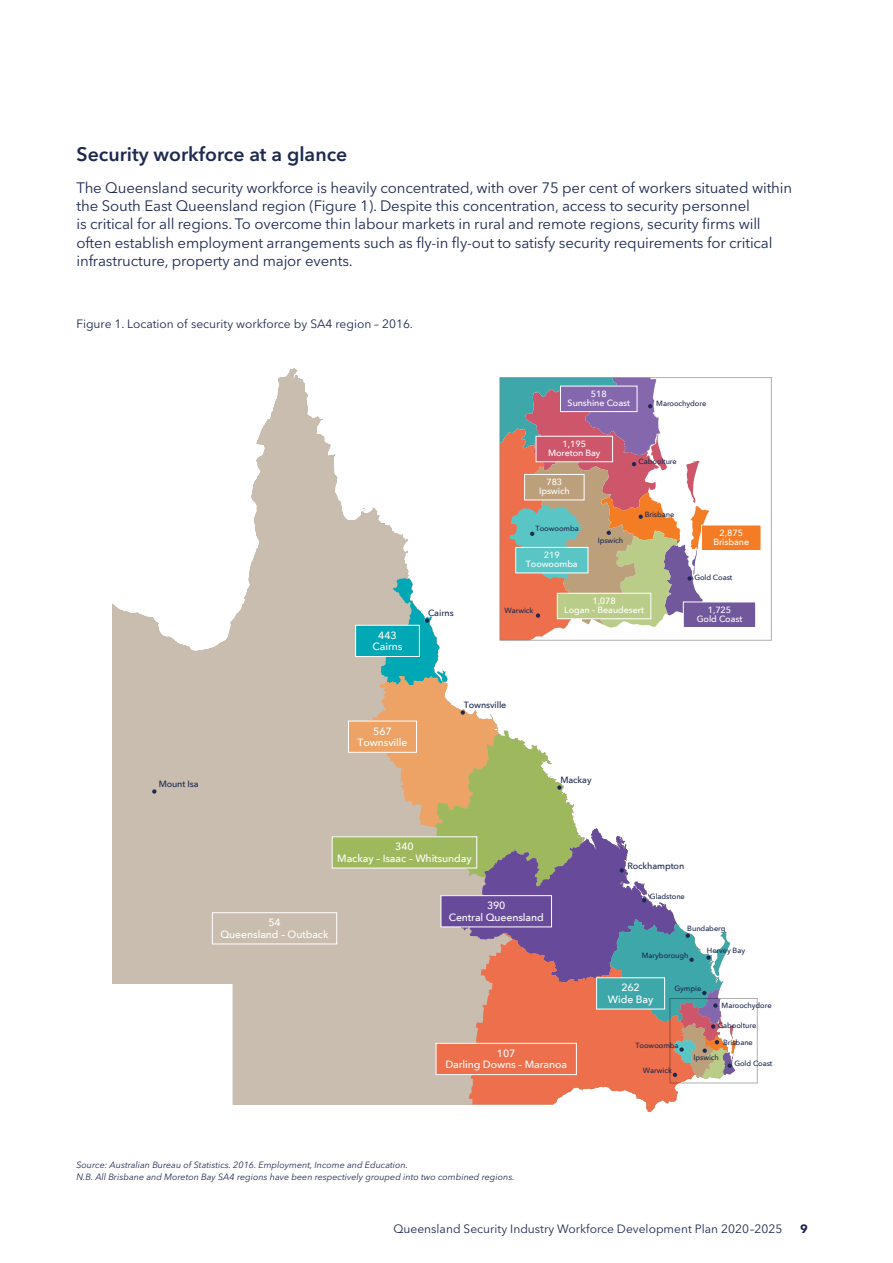
<style>
.page{position:relative;width:893px;height:1263px;background:#fff}
.page>*{position:absolute;margin:0;border:0;box-sizing:border-box;transform-origin:0 0}
.t1{font:600 19.5px "Avenir Next LT Pro";color:#1d2a50}
.t2{font:15px/18.3px "Avenir Next LT Pro";letter-spacing:-.01em;color:#1d2a50}
.t3{font:12px "Avenir Next LT Pro";color:#1d2a50}
.t4{font:700 12px "Avenir Next LT Pro";color:#1d2a50}
.t5{font:500 10.5px/11.2px "Avenir Next";letter-spacing:-.01em;color:#fff;text-align:center}
.t6{font:italic 9px/12px "Avenir Next LT Pro";color:#1d2a50}
.t7{font:500 9px/9px "Avenir Next";letter-spacing:-.01em;color:#fff;text-align:center}
.t8{font:500 9px "Avenir Next";letter-spacing:-.01em;color:#1d2a50}
.t9{font:500 7.5px "Avenir Next";letter-spacing:-.01em;color:#1d2a50}
</style>
<div class="page">
<svg style="left:112px;top:368px;width:598px;height:737px;fill:#c8bdae"></svg>
<svg style="left:257px;top:441px;width:242px;height:386px;fill:#c8bdae"></svg>
<div style="left:212px;top:913px;width:125px;height:31px;background:#c8bdae"></div>
<div style="left:212px;top:912px;width:125px;height:32px;border:1px solid #fff"></div>
<div style="left:332px;top:837px;width:145px;height:31px;background:#9eb85e"></div>
<div style="left:332px;top:836px;width:145px;height:32px;border:1px solid #fff"></div>
<div style="left:348px;top:721px;width:68px;height:31px;background:#eda366"></div>
<div style="left:348px;top:721px;width:69px;height:32px;border:1px solid #fff"></div>
<div style="left:356px;top:625px;width:63px;height:31px;background:#00a7b5"></div>
<div style="left:355px;top:625px;width:65px;height:32px;border:1px solid #fff"></div>
<svg style="left:152px;top:789px;width:4px;height:5px"></svg>
<svg style="left:381px;top:578px;width:67px;height:107px"></svg>
<svg style="left:435px;top:731px;width:302px;height:381px"></svg>
<svg style="left:461px;top:710px;width:4px;height:5px"></svg>
<svg style="left:500px;top:378px;width:209px;height:262px"></svg>
<div style="left:560px;top:386px;width:77px;height:26px;background:#8467ad"></div>
<div style="left:560px;top:386px;width:77px;height:26px;border:1px solid #fff"></div>
<div style="left:536px;top:436px;width:77px;height:26px;background:#cd566b"></div>
<div style="left:536px;top:436px;width:77px;height:26px;border:1px solid #fff"></div>
<div style="left:525px;top:474px;width:59px;height:26px;background:#bca07c"></div>
<div style="left:524px;top:474px;width:60px;height:26px;border:1px solid #fff"></div>
<div style="left:701px;top:525px;width:60px;height:25px;background:#f47c25"></div>
<div style="left:701px;top:525px;width:60px;height:26px;border:1px solid #fff"></div>
<div style="left:516px;top:547px;width:72px;height:26px;background:#5ac5c5"></div>
<div style="left:515px;top:547px;width:73px;height:26px;border:1px solid #fff"></div>
<div style="left:683px;top:602px;width:73px;height:25px;background:#71579b"></div>
<div style="left:683px;top:602px;width:73px;height:26px;border:1px solid #fff"></div>
<div style="left:557px;top:593px;width:94px;height:26px;background:#bacd88"></div>
<div style="left:557px;top:593px;width:94px;height:26px;border:1px solid #fff"></div>
<h1 class="t1" style="left:77px;top:143px;width:272px">Security workforce at a glance</h1>
<p class="t2" style="left:77px;top:178px;width:717px">The Queensland security workforce is heavily concentrated, with over 75 per cent of workers situated within the South East Queensland region (Figure 1). Despite this concentration, access to security personnel<br>is critical for all regions. To overcome thin labour markets in rural and remote regions, security firms will often establish employment arrangements such as fly‑in fly‑out to satisfy security requirements for critical infrastructure, property and major events.</p>
<p class="t3" style="left:77px;top:317px;width:338px">Figure 1. Location of security workforce by SA4 region – 2016.</p>
<p class="t8" style="left:159px;top:776px;width:41px">Mount Isa</p>
<p class="t5" style="left:373px;top:629px;width:31px">443<br>Cairns</p>
<p class="t5" style="left:358px;top:725px;width:51px">567<br>Townsville</p>
<p class="t8" style="left:428px;top:606px;width:27px">Cairns</p>
<p class="t7" style="left:568px;top:389px;width:64px">518<br>Sunshine Coast</p>
<p class="t7" style="left:548px;top:439px;width:54px">1,195<br>Moreton Bay</p>
<p class="t7" style="left:539px;top:477px;width:32px">783<br>Ipswich</p>
<p class="t9" style="left:536px;top:522px;width:45px">Toowoomba</p>
<p class="t7" style="left:526px;top:550px;width:53px">219<br>Toowoomba</p>
<p class="t9" style="left:598px;top:534px;width:27px">Ipswich</p>
<p class="t9" style="left:656px;top:397px;width:52px">Maroochydore</p>
<p class="t9" style="left:638px;top:455px;width:40px">Caboolture</p>
<p class="t9" style="left:645px;top:508px;width:31px">Brisbane</p>
<p class="t7" style="left:713px;top:528px;width:37px">2,875<br>Brisbane</p>
<p class="t9" style="left:694px;top:571px;width:40px">Gold Coast</p>
<p class="t9" style="left:504px;top:604px;width:31px">Warwick</p>
<p class="t7" style="left:564px;top:596px;width:81px">1,078<br>Logan – Beaudesert</p>
<p class="t7" style="left:697px;top:605px;width:47px">1,725<br>Gold Coast</p>
<p class="t8" style="left:464px;top:697px;width:44px">Townsville</p>
<p class="t8" style="left:560px;top:773px;width:33px">Mackay</p>
<p class="t5" style="left:337px;top:841px;width:136px">340<br>Mackay – Isaac – Whitsunday</p>
<p class="t5" style="left:221px;top:917px;width:110px">54<br>Queensland – Outback</p>
<p class="t5" style="left:449px;top:900px;width:97px">390<br>Central Queensland</p>
<p class="t5" style="left:445px;top:1047px;width:123px">107<br>Darling Downs – Maranoa</p>
<p class="t6" style="left:77px;top:1158px;width:440px">Source: Australian Bureau of Statistics. 2016. Employment, Income and Education.<br>N.B. All Brisbane and Moreton Bay SA4 regions have been respectively grouped into two combined regions.</p>
<p class="t8" style="left:627px;top:858px;width:58px">Rockhampton</p>
<p class="t9" style="left:650px;top:890px;width:37px">Gladstone</p>
<p class="t9" style="left:687px;top:922px;width:40px">Bundaberg</p>
<p class="t9" style="left:707px;top:944px;width:40px">Hervey Bay</p>
<p class="t9" style="left:642px;top:949px;width:48px">Maryborough</p>
<p class="t5" style="left:608px;top:982px;width:47px">262<br>Wide Bay</p>
<p class="t9" style="left:674px;top:982px;width:28px">Gympie</p>
<p class="t9" style="left:635px;top:1039px;width:45px">Toowoomba</p>
<p class="t9" style="left:722px;top:999px;width:52px">Maroochydore</p>
<p class="t9" style="left:718px;top:1019px;width:40px">Caboolture</p>
<p class="t9" style="left:723px;top:1036px;width:31px">Brisbane</p>
<p class="t9" style="left:643px;top:1064px;width:31px">Warwick</p>
<p class="t9" style="left:693px;top:1051px;width:27px">Ipswich</p>
<p class="t9" style="left:734px;top:1057px;width:40px">Gold Coast</p>
<p class="t3" style="left:393px;top:1222px;width:390px">Queensland Security Industry Workforce Development Plan 2020–2025</p>
<p class="t4" style="left:800px;top:1222px;width:9px">9</p>
</div>
